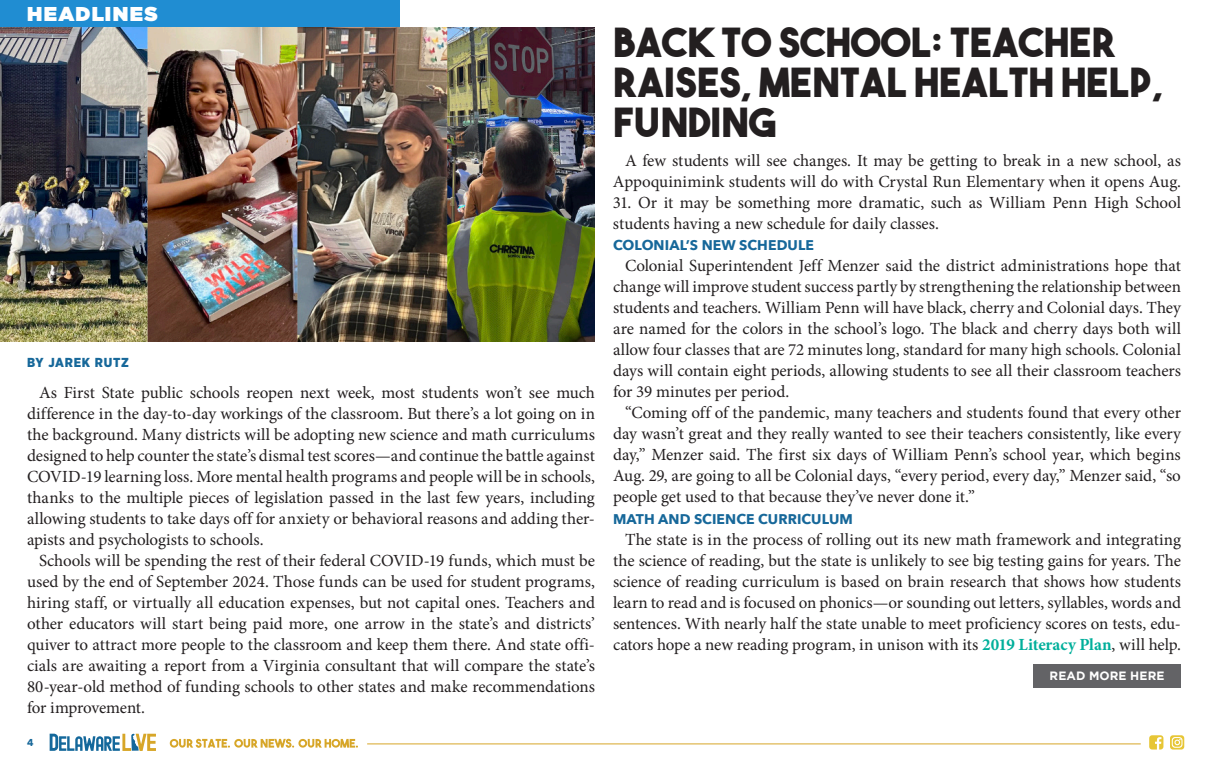
<style>
.page{position:relative;width:1208px;height:769px;background:#fff}
.page>*{position:absolute;margin:0;border:0;box-sizing:border-box;transform-origin:0 0}
.t1{font:40px/40px "The Bold Font";letter-spacing:.01em;color:#231f20}
.t2{font:900 20px "Gotham";letter-spacing:.07em;color:#fff}
.body_copy{font:17px/21px "Minion Pro";letter-spacing:-.005em;color:#231f20;text-align:justify}
.t3{font:700 14px "Avenir Next";letter-spacing:.005em;color:#17689a}
.t4{font:900 13px "Gotham Narrow";letter-spacing:.06em;color:#17689a}
.t5{font:700 12px "Gotham";letter-spacing:.01em;color:#fff}
.t6{font:700 10px "Avenir Next";color:#17689a}
.s1{font-weight:700;color:#00af9b}
</style>
<div class="page">
<div style="left:0;top:0;width:399px;height:27px;background:#208dd2"></div>
<svg style="left:50px;top:733px;width:106px;height:17px"></svg>
<svg style="left:170px;top:738px;width:188px;height:9px"></svg>
<hr style="left:367px;top:743px;width:773px;height:1px;background:#d7a628">
<svg style="left:1149px;top:735px;width:14px;height:14px"></svg>
<svg style="left:1170px;top:735px;width:14px;height:14px"></svg>
<img style="left:0;top:27px;width:595px;height:314px">
<div style="left:593px;top:6px;width:589px;height:152px;background:#fff"></div>
<div style="left:1033px;top:663px;width:147px;height:23px;background:#636366"></div>
<p class="t2" style="left:27px;top:0;width:132px">HEADLINES</p>
<p class="t4" style="left:27px;top:354px;width:103px">BY JAREK RUTZ</p>
<p class="body_copy" style="left:27px;top:382px;width:569px;text-indent:12px">As First State public schools reopen next week, most students won’t see much difference in the day-to-day workings of the classroom. But there’s a lot going on in the background. Many districts will be adopting new science and math curriculums designed to help counter the state’s dismal test scores—and continue the battle against COVID-19 learning loss. More mental health programs and people will be in schools, thanks to the multiple pieces of legislation passed in the last few years, including allowing students to take days off for anxiety or behavioral reasons and adding ther&shy;apists and psychologists to schools.</p>
<p class="body_copy" style="left:27px;top:550px;width:569px;text-indent:12px">Schools will be spending the rest of their federal COVID-19 funds, which must be used by the end of September 2024. Those funds can be used for student programs, hiring staff, or virtually all education expenses, but not capital ones. Teachers and other educators will start being paid more, one arrow in the state’s and districts’ quiver to attract more people to the classroom and keep them there. And state offi&shy;cials are awaiting a report from a Virginia consultant that will compare the state’s 80-year-old method of funding schools to other states and make recommendations for improvement.</p>
<p class="t6" style="left:27px;top:733px;width:8px">4</p>
<p class="t1" style="left:613px;top:22px;width:551px">BACK TO SCHOOL: TEACHER<br>RAISES, MENTAL HEALTH HELP,<br>FUNDING</p>
<p class="body_copy" style="left:613px;top:150px;width:569px;text-align:right">A few students will see changes. It may be getting to break in a new school, as<br>Appoquinimink students will do with Crystal Run Elementary when it opens Aug.</p>
<p class="body_copy" style="left:613px;top:192px;width:569px">31. Or it may be something more dramatic, such as William Penn High School students having a new schedule for daily classes.</p>
<p class="t3" style="left:613px;top:233px;width:202px">COLONIAL’S NEW SCHEDULE</p>
<p class="body_copy" style="left:613px;top:255px;width:569px;text-indent:12px">Colonial Superintendent Jeff Menzer said the district administrations hope that change will improve student success partly by strengthening the relationship between students and teachers. William Penn will have black, cherry and Colonial days. They are named for the colors in the school’s logo. The black and cherry days both will allow four classes that are 72 minutes long, standard for many high schools. Colonial days will contain eight periods, allowing students to see all their classroom teachers for 39 minutes per period.</p>
<p class="body_copy" style="left:613px;top:402px;width:569px;text-indent:12px">“Coming off of the pandemic, many teachers and students found that every other day wasn’t great and they really wanted to see their teachers consistently, like every day,” Menzer said. The first six days of William Penn’s school year, which begins Aug. 29, are going to all be Colonial days, “every period, every day,” Menzer said, “so people get used to that because they’ve never done it.”</p>
<p class="t3" style="left:613px;top:506px;width:241px">MATH AND SCIENCE CURRICULUM</p>
<p class="body_copy" style="left:613px;top:528px;width:569px;text-indent:12px">The state is in the process of rolling out its new math framework and integrating the science of reading, but the state is unlikely to see big testing gains for years. The science of reading curriculum is based on brain research that shows how students learn to read and is focused on phonics—or sounding out letters, syllables, words and sentences. With nearly half the state unable to meet proficiency scores on tests, edu&shy;cators hope a new reading program, in unison with its <span class="s1">2019 Literacy Plan</span>, will help.</p>
<p class="t5" style="left:1049px;top:668px;width:116px">READ MORE HERE</p>
</div>
